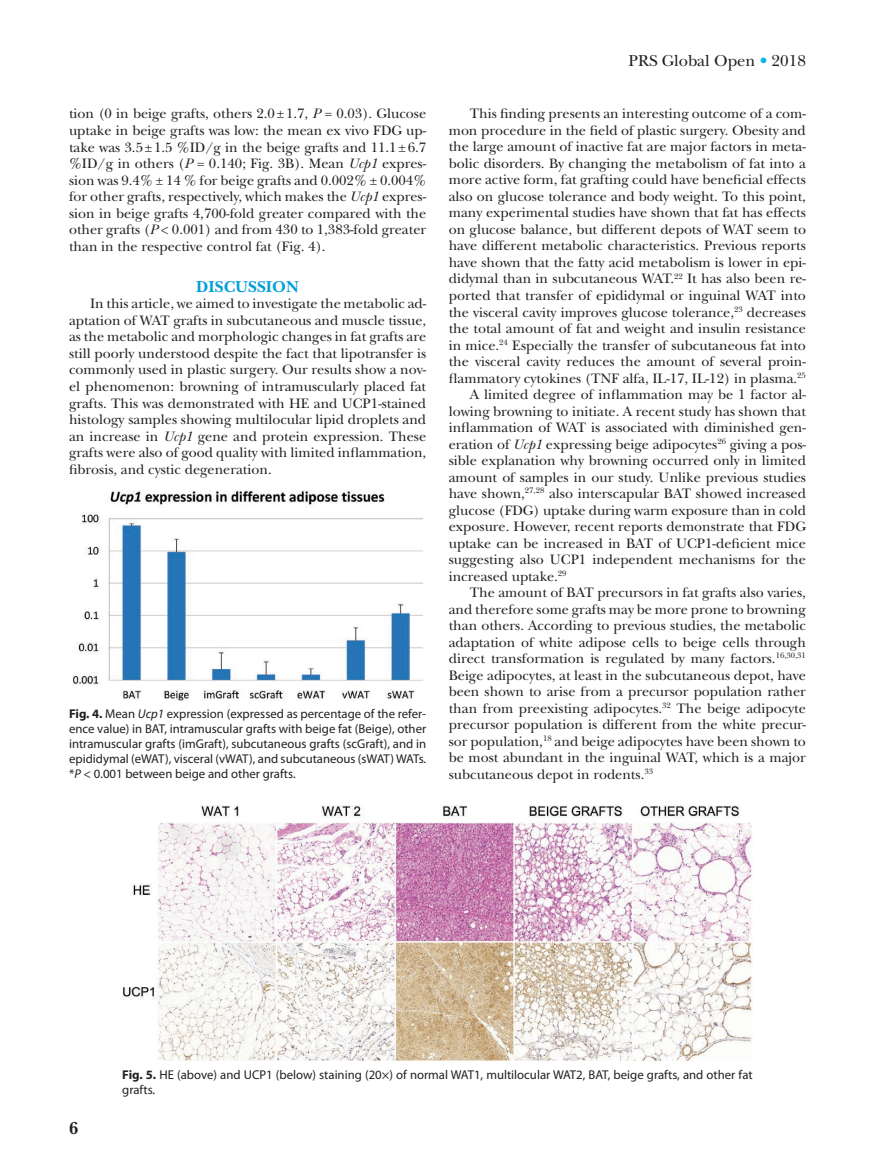
<style>
.page{position:relative;width:878px;height:1175px;background:#fff}
.page>*{position:absolute;margin:0;border:0;box-sizing:border-box;transform-origin:0 0}
.t1{font:700 18px "New Baskerville";color:#231f20}
.t2{font:16.5px "New Baskerville";color:#231f20}
.t3{font:700 16.5px "New Baskerville";color:#009fda}
.t4{font:14.25px/16.5px "New Baskerville";color:#231f20;text-align:justify}
.t5{font:12.75px/15px "Myriad Pro";color:#231f20;text-align:justify}
.s1{font-style:italic}
.s2{font-weight:700}
.s3{color:#10b4e4}
</style>
<div class="page">
<img style="left:72px;top:490px;width:351px;height:211px">
<img style="left:122px;top:805px;width:630px;height:256px">
<p class="t4" style="left:69px;top:106px;width:359px">tion (0 in beige grafts, others 2.0±1.7, <span class="s1">P</span> = 0.03). Glucose uptake in beige grafts was low: the mean ex vivo FDG up&shy;take was 3.5±1.5 %ID/g in the beige grafts and 11.1±6.7 %ID/g in others (<span class="s1">P</span> = 0.140; Fig. 3B). Mean <span class="s1">Ucp1</span> expres&shy;sion was 9.4% ± 14 % for beige grafts and 0.002% ± 0.004% for other grafts, respectively, which makes the <span class="s1">Ucp1</span> expres&shy;sion in beige grafts 4,700-fold greater compared with the other grafts (<span class="s1">P</span> &lt; 0.001) and from 430 to 1,383-fold greater than in the respective control fat (Fig. 4).</p>
<p class="t3" style="left:196px;top:276px;width:104px">DISCUSSION</p>
<p class="t4" style="left:69px;top:295px;width:359px;text-indent:21px">In this article, we aimed to investigate the metabolic ad&shy;aptation of WAT grafts in subcutaneous and muscle tissue, as the metabolic and morphologic changes in fat grafts are still poorly understood despite the fact that lipotransfer is commonly used in plastic surgery. Our results show a nov&shy;el phenomenon: browning of intramuscularly placed fat grafts. This was demonstrated with HE and UCP1-stained histology samples showing multilocular lipid droplets and an increase in <span class="s1">Ucp1</span> gene and protein expression. These grafts were also of good quality with limited inflammation, fibrosis, and cystic degeneration.</p>
<p class="t5" style="left:69px;top:706px;width:359px"><span class="s2">Fig. 4.</span> Mean <span class="s1">Ucp1</span> expression (expressed as percentage of the refer&shy;ence value) in BAT, intramuscular grafts with beige fat (Beige), other intramuscular grafts (imGraft), subcutaneous grafts (scGraft), and in epididymal (eWAT), visceral (vWAT), and subcutaneous (sWAT) WATs. *<span class="s1">P</span> &lt; 0.001 between beige and other grafts.</p>
<p class="t2" style="left:628px;top:51px;width:179px">PRS Global Open <span class="s3">•</span> 2018</p>
<p class="t4" style="left:469px;top:106px;width:338px">This finding presents an interesting outcome of a com-</p>
<p class="t4" style="left:448px;top:122px;width:358px">mon procedure in the field of plastic surgery. Obesity and</p>
<p class="t4" style="left:448px;top:139px;width:358px">the large amount of inactive fat are major factors in meta-</p>
<p class="t4" style="left:448px;top:155px;width:358px">bolic disorders. By changing the metabolism of fat into a</p>
<p class="t4" style="left:448px;top:172px;width:359px">more active form, fat grafting could have beneficial effects</p>
<p class="t4" style="left:448px;top:188px;width:359px">also on glucose tolerance and body weight. To this point,</p>
<p class="t4" style="left:448px;top:205px;width:358px">many experimental studies have shown that fat has effects</p>
<p class="t4" style="left:448px;top:221px;width:359px">on glucose balance, but different depots of WAT seem to</p>
<p class="t4" style="left:448px;top:238px;width:359px">have different metabolic characteristics. Previous reports</p>
<p class="t4" style="left:448px;top:254px;width:358px">have shown that the fatty acid metabolism is lower in epi-</p>
<p class="t4" style="left:448px;top:271px;width:359px">didymal than in subcutaneous WAT.<sup>22</sup> It has also been re-</p>
<p class="t4" style="left:449px;top:287px;width:358px">ported that transfer of epididymal or inguinal WAT into</p>
<p class="t4" style="left:449px;top:304px;width:358px">the visceral cavity improves glucose tolerance,<sup>23</sup> decreases</p>
<p class="t4" style="left:448px;top:320px;width:359px">the total amount of fat and weight and insulin resistance</p>
<p class="t4" style="left:448px;top:337px;width:359px">in mice.<sup>24</sup> Especially the transfer of subcutaneous fat into</p>
<p class="t4" style="left:449px;top:353px;width:359px">the visceral cavity reduces the amount of several proin-</p>
<p class="t4" style="left:449px;top:370px;width:358px">flammatory cytokines (TNF alfa, IL-17, IL-12) in plasma.<sup>25</sup></p>
<p class="t4" style="left:470px;top:386px;width:338px">A limited degree of inflammation may be 1 factor al-</p>
<p class="t4" style="left:448px;top:403px;width:359px">lowing browning to initiate. A recent study has shown that</p>
<p class="t4" style="left:448px;top:419px;width:358px">inflammation of WAT is associated with diminished gen-</p>
<p class="t4" style="left:448px;top:436px;width:359px">eration of <span class="s1">Ucp1</span> expressing beige adipocytes<sup>26</sup> giving a pos-</p>
<p class="t4" style="left:448px;top:452px;width:359px">sible explanation why browning occurred only in limited</p>
<p class="t4" style="left:448px;top:469px;width:359px">amount of samples in our study. Unlike previous studies</p>
<p class="t4" style="left:448px;top:485px;width:359px">have shown,<sup>27,28</sup> also interscapular BAT showed increased</p>
<p class="t4" style="left:449px;top:502px;width:359px">glucose (FDG) uptake during warm exposure than in cold</p>
<p class="t4" style="left:449px;top:518px;width:358px">exposure. However, recent reports demonstrate that FDG</p>
<p class="t4" style="left:449px;top:535px;width:358px">uptake can be increased in BAT of UCP1-deficient mice</p>
<p class="t4" style="left:449px;top:551px;width:359px">suggesting also UCP1 independent mechanisms for the</p>
<p class="t4" style="left:449px;top:568px;width:119px">increased uptake.<sup>29</sup></p>
<p class="t4" style="left:470px;top:584px;width:337px">The amount of BAT precursors in fat grafts also varies,</p>
<p class="t4" style="left:448px;top:601px;width:358px">and therefore some grafts may be more prone to browning</p>
<p class="t4" style="left:448px;top:617px;width:359px">than others. According to previous studies, the metabolic</p>
<p class="t4" style="left:448px;top:634px;width:358px">adaptation of white adipose cells to beige cells through</p>
<p class="t4" style="left:448px;top:650px;width:359px">direct transformation is regulated by many factors.<sup>16,30,31</sup></p>
<p class="t4" style="left:448px;top:667px;width:358px">Beige adipocytes, at least in the subcutaneous depot, have</p>
<p class="t4" style="left:448px;top:683px;width:359px">been shown to arise from a precursor population rather</p>
<p class="t4" style="left:448px;top:700px;width:359px">than from preexisting adipocytes.<sup>32</sup> The beige adipocyte</p>
<p class="t4" style="left:449px;top:716px;width:359px">precursor population is different from the white precur-</p>
<p class="t4" style="left:449px;top:733px;width:359px">sor population,<sup>18</sup> and beige adipocytes have been shown to</p>
<p class="t4" style="left:449px;top:749px;width:359px">be most abundant in the inguinal WAT, which is a major</p>
<p class="t4" style="left:449px;top:766px;width:206px">subcutaneous depot in rodents.<sup>33</sup></p>
<p class="t1" style="left:69px;top:1118px;width:11px">6</p>
<p class="t5" style="left:122px;top:1067px;width:631px"><span class="s2">Fig. 5.</span> HE (above) and UCP1 (below) staining (20×) of normal WAT1, multilocular WAT2, BAT, beige grafts, and other fat grafts.</p>
</div>
